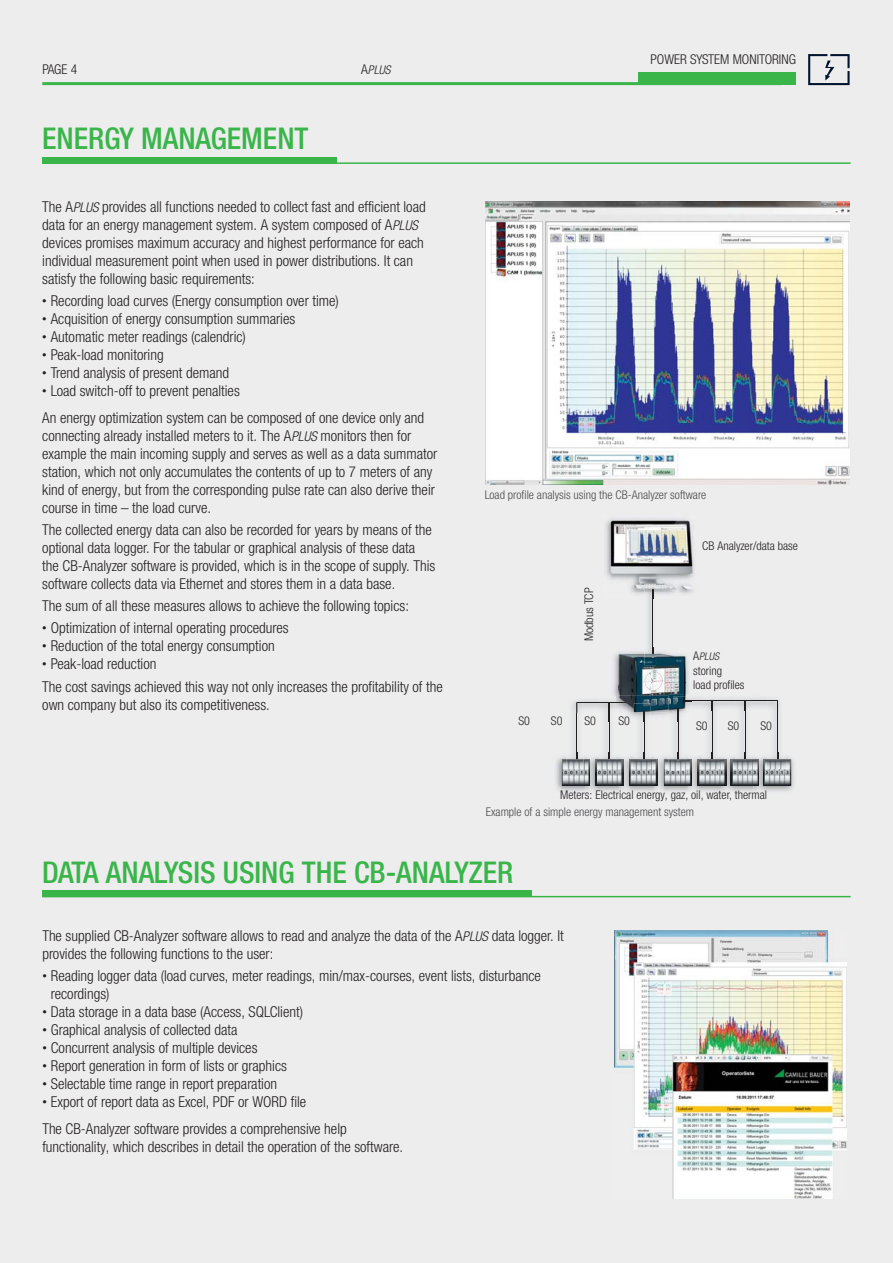
<style>
.page{position:relative;width:893px;height:1263px;background:#fff}
.page>*{position:absolute;margin:0;border:0;box-sizing:border-box;transform-origin:0 0}
.t1{font:500 condensed 30px "Helvetica Neue LTW1 G";color:#39b54a}
.t2{font:300 condensed 15px/18px "Helvetica Neue LTW1 G";color:#231f20}
.t3{font:300 condensed 13.5px "Helvetica Neue LTW1 G";color:#231f20}
.t4{font:300 condensed 12px/14.4px "Helvetica Neue LTW1 G";color:#231f20}
.t5{font:300 condensed 12px "Helvetica Neue LTW1 G";color:#4c4c4e}
.t6{font:italic 300 condensed 12px "Helvetica Neue LT Pro";color:#231f20}
.t7{font:italic 300 condensed 10.5px "Helvetica Neue LT Pro";color:#231f20}
.s1{font-family:"Helvetica Neue LTW1 G";font-style:normal;font-size:13.5px}
.s2{font-family:"Helvetica Neue LT Pro";font-style:italic;font-size:13.5px}
.s3{font-size:9px}
.s4{font-family:"Helvetica Neue LTW1 G";font-style:normal;font-size:12px}
</style>
<div class="page">
<div style="left:0;top:0;width:892px;height:1263px;background:#ededee"></div>
<hr style="left:42px;top:82px;width:739px;height:3px;background:#39b54a">
<div style="left:638px;top:72px;width:158px;height:13px;background:#39b54a"></div>
<svg style="left:808px;top:54px;width:41px;height:31px"></svg>
<hr style="left:42px;top:162px;width:808px;height:2px;background:#39b54a">
<div style="left:42px;top:157px;width:294px;height:7px;background:#39b54a"></div>
<img style="left:648px;top:599px;width:6px;height:49px">
<hr style="left:652px;top:586px;width:1px;height:71px;background:#231f20">
<img style="left:605px;top:713px;width:5px;height:40px">
<hr style="left:608px;top:702px;width:1px;height:57px;background:#231f20">
<img style="left:640px;top:722px;width:5px;height:31px">
<hr style="left:643px;top:710px;width:1px;height:49px;background:#231f20">
<img style="left:674px;top:722px;width:4px;height:31px">
<hr style="left:678px;top:702px;width:1px;height:59px;background:#231f20">
<img style="left:774px;top:711px;width:5px;height:42px">
<hr style="left:777px;top:701px;width:1px;height:58px;background:#231f20">
<img style="left:709px;top:711px;width:5px;height:42px">
<hr style="left:712px;top:701px;width:1px;height:58px;background:#231f20">
<img style="left:741px;top:711px;width:5px;height:42px">
<hr style="left:744px;top:701px;width:1px;height:58px;background:#231f20">
<img style="left:573px;top:713px;width:5px;height:40px">
<hr style="left:576px;top:702px;width:1px;height:57px;background:#231f20">
<img style="left:569px;top:698px;width:14px;height:15px">
<hr style="left:577px;top:702px;width:89px;height:1px;background:#231f20">
<img style="left:691px;top:698px;width:76px;height:13px">
<img style="left:767px;top:699px;width:12px;height:12px">
<hr style="left:679px;top:700px;width:98px;height:1px;background:#231f20">
<img style="left:556px;top:753px;width:238px;height:39px">
<img style="left:562px;top:759px;width:23px;height:27px">
<img style="left:585px;top:753px;width:11px;height:39px">
<img style="left:596px;top:759px;width:23px;height:27px">
<svg style="left:595px;top:759px;width:1px;height:27px"></svg>
<img style="left:619px;top:753px;width:10px;height:39px">
<img style="left:630px;top:759px;width:24px;height:27px">
<svg style="left:629px;top:759px;width:1px;height:27px"></svg>
<img style="left:654px;top:753px;width:9px;height:39px">
<img style="left:663px;top:759px;width:25px;height:27px">
<img style="left:688px;top:753px;width:10px;height:39px">
<img style="left:699px;top:759px;width:22px;height:27px">
<svg style="left:698px;top:759px;width:1px;height:27px"></svg>
<img style="left:721px;top:753px;width:11px;height:39px">
<img style="left:730px;top:759px;width:23px;height:27px">
<img style="left:753px;top:753px;width:12px;height:39px">
<img style="left:763px;top:759px;width:28px;height:27px">
<img style="left:767px;top:759px;width:17px;height:10px">
<img style="left:606px;top:519px;width:85px;height:75px">
<img style="left:610px;top:520px;width:84px;height:72px">
<svg style="left:644px;top:584px;width:12px;height:15px"></svg>
<img style="left:613px;top:652px;width:76px;height:65px">
<img style="left:615px;top:696px;width:53px;height:17px">
<img style="left:609px;top:696px;width:6px;height:6px">
<svg style="left:608px;top:702px;width:10px;height:20px"></svg>
<img style="left:618px;top:653px;width:67px;height:30px">
<img style="left:618px;top:683px;width:33px;height:13px">
<img style="left:651px;top:683px;width:34px;height:13px">
<svg style="left:644px;top:648px;width:12px;height:17px"></svg>
<img style="left:618px;top:696px;width:50px;height:16px">
<svg style="left:633px;top:710px;width:17px;height:12px"></svg>
<img style="left:618px;top:702px;width:48px;height:1px">
<svg style="left:668px;top:696px;width:23px;height:26px"></svg>
<img style="left:486px;top:201px;width:364px;height:283px">
<hr style="left:42px;top:896px;width:808px;height:1px;background:#39b54a">
<div style="left:42px;top:891px;width:490px;height:6px;background:#39b54a"></div>
<img style="left:614px;top:930px;width:232px;height:269px">
<p class="t3" style="left:42px;top:65px;width:36px">PAGE 4</p>
<h1 class="t1" style="left:42px;top:128px;width:268px">ENERGY MANAGEMENT</h1>
<p class="t6" style="left:361px;top:66px;width:31px"><span class="s1">A</span>PLUS</p>
<p class="t2" style="left:42px;top:199px;width:385px">The A<span class="s2">PLUS</span> provides all functions needed to collect fast and efficient load data for an energy management system. A system composed of A<span class="s2">PLUS </span>devices promises maximum accuracy and highest performance for each individual measurement point when used in power distributions. It can satisfy the following basic requirements:</p>
<p class="t2" style="left:42px;top:294px;width:298px"><span class="s3">•</span> Recording load curves (Energy consumption over time)</p>
<p class="t2" style="left:42px;top:312px;width:254px"><span class="s3">•</span> Acquisition of energy consumption summaries</p>
<p class="t2" style="left:42px;top:330px;width:205px"><span class="s3">•</span> Automatic meter readings (calendric)</p>
<p class="t2" style="left:42px;top:348px;width:123px"><span class="s3">•</span> Peak-load monitoring</p>
<p class="t2" style="left:42px;top:366px;width:188px"><span class="s3">•</span> Trend analysis of present demand</p>
<p class="t2" style="left:42px;top:379px;width:383px;line-height:26.5px"><span class="s3">•</span> Load switch-off to prevent penalties<br>An energy optimization system can be composed of one device only and</p>
<p class="t2" style="left:42px;top:428px;width:396px">connecting already installed meters to it. The A<span class="s2">PLUS</span> monitors then for example the main incoming supply and serves as well as a data summator station, which not only accumulates the contents of up to 7 meters of any kind of energy, but from the corresponding pulse rate can also derive their course in time – the load curve.</p>
<p class="t2" style="left:42px;top:522px;width:394px">The collected energy data can also be recorded for years by means of the optional data logger. For the tabular or graphical analysis of these data the CB-Analyzer software is provided, which is in the scope of supply. This software collects data via Ethernet and stores them in a data base.</p>
<p class="t2" style="left:42px;top:599px;width:368px">The sum of all these measures allows to achieve the following topics:</p>
<p class="t2" style="left:42px;top:621px;width:248px"><span class="s3">•</span> Optimization of internal operating procedures</p>
<p class="t2" style="left:42px;top:639px;width:234px"><span class="s3">•</span> Reduction of the total energy consumption</p>
<p class="t2" style="left:42px;top:655px;width:402px;line-height:22.2px"><span class="s3">•</span> Peak-load reduction<br>The cost savings achieved this way not only increases the profitability of the</p>
<p class="t2" style="left:42px;top:697px;width:229px">own company but also its competitiveness.</p>
<p class="t3" style="left:650px;top:54px;width:147px">POWER SYSTEM MONITORING</p>
<p class="t5" style="left:485px;top:490px;width:223px">Load profile analysis using the CB-Analyzer software</p>
<p class="t4" style="left:583px;top:641px;width:55px;rotate:-90deg">Modbus TCP</p>
<p class="t4" style="left:518px;top:715px;width:13px">S0</p>
<p class="t4" style="left:551px;top:715px;width:13px">S0</p>
<p class="t4" style="left:584px;top:715px;width:13px">S0</p>
<p class="t4" style="left:618px;top:715px;width:13px">S0</p>
<p class="t4" style="left:702px;top:540px;width:97px">CB Analyzer/data base</p>
<p class="t7" style="left:693px;top:653px;width:27px"><span class="s4">A</span>PLUS</p>
<p class="t4" style="left:693px;top:665px;width:53px">storing<br>load profiles</p>
<p class="t4" style="left:696px;top:720px;width:13px">S0</p>
<p class="t4" style="left:727px;top:720px;width:13px">S0</p>
<p class="t4" style="left:760px;top:720px;width:13px">S0</p>
<p class="t4" style="left:560px;top:789px;width:208px">Meters: Electrical energy, gaz, oil, water, thermal</p>
<p class="t5" style="left:486px;top:807px;width:210px">Example of a simple energy management system</p>
<h1 class="t1" style="left:42px;top:861px;width:472px">DATA ANALYSIS USING THE CB-ANALYZER</h1>
<p class="t2" style="left:42px;top:929px;width:523px">The supplied CB-Analyzer software allows to read and analyze the data of the A<span class="s2">PLUS</span> data logger. It provides the following functions to the user:</p>
<p class="t2" style="left:51px;top:969px;width:491px;text-indent:-9px"><span class="s3">•</span> Reading logger data (load curves, meter readings, min/max-courses, event lists, disturbance recordings)</p>
<p class="t2" style="left:42px;top:1005px;width:262px"><span class="s3">•</span> Data storage in a data base (Access, SQLClient)</p>
<p class="t2" style="left:42px;top:1023px;width:196px"><span class="s3">•</span> Graphical analysis of collected data</p>
<p class="t2" style="left:42px;top:1041px;width:217px"><span class="s3">•</span> Concurrent analysis of multiple devices</p>
<p class="t2" style="left:42px;top:1059px;width:246px"><span class="s3">•</span> Report generation in form of lists or graphics</p>
<p class="t2" style="left:42px;top:1077px;width:236px"><span class="s3">•</span> Selectable time range in report preparation</p>
<p class="t2" style="left:42px;top:1091px;width:306px;line-height:26.5px"><span class="s3">•</span> Export of report data as Excel, PDF or WORD file<br>The CB-Analyzer software provides a comprehensive help</p>
<p class="t2" style="left:42px;top:1139px;width:362px">functionality, which describes in detail the operation of the software.</p>
</div>
